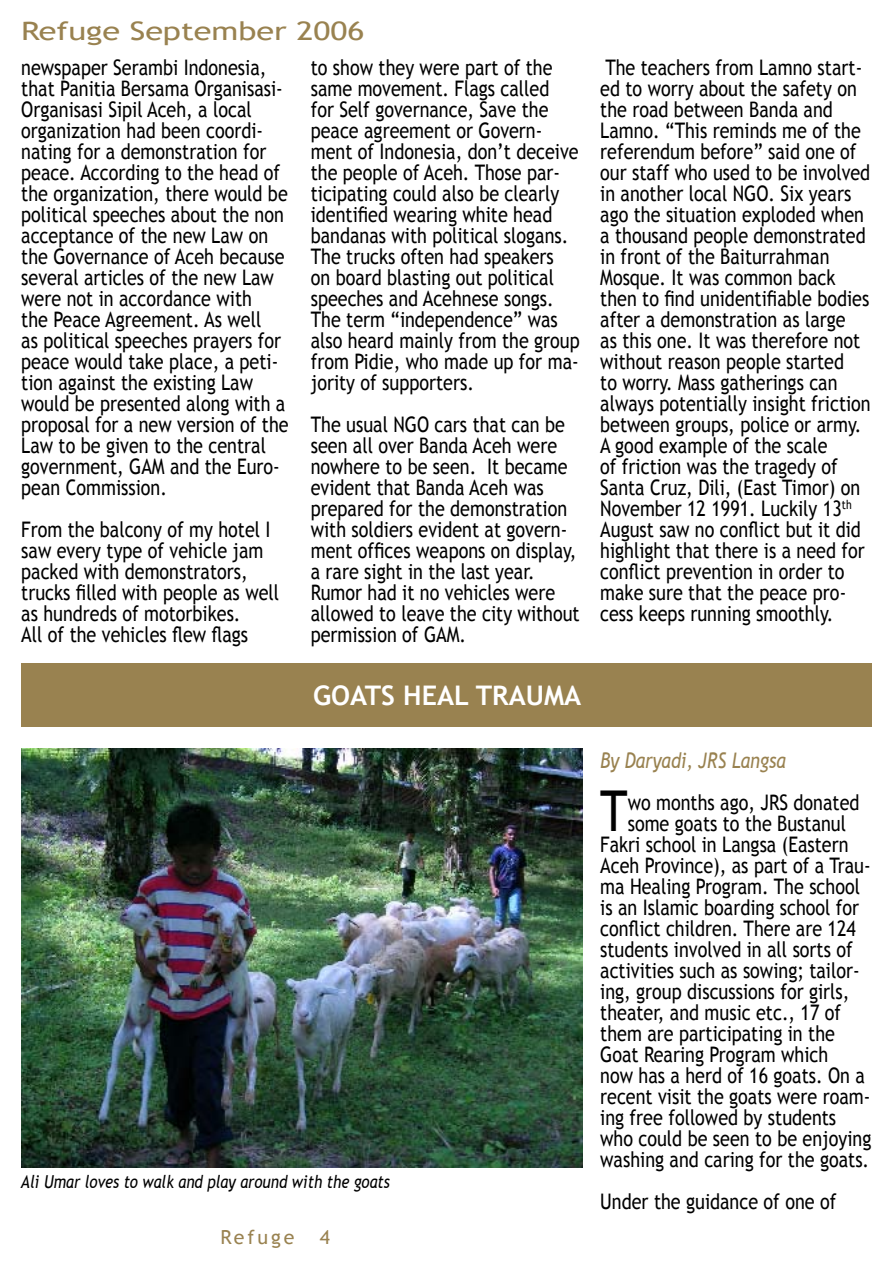
<style>
.page{position:relative;width:893px;height:1263px;background:#fff}
.page>*{position:absolute;margin:0;border:0;box-sizing:border-box;transform-origin:0 0}
.t1{font:56.4px "Trebuchet MS";color:#000;scale:.84 1}
.t2{font:700 27px "Trebuchet MS";color:#fff}
.t3{font:25.5px "Trebuchet MS";color:#998250;scale:1.27 1}
.t4{font:21.45px/21px "Trebuchet MS";color:#000;scale:.84 1}
.t5{font:italic 21.45px "Trebuchet MS";color:#998250;scale:.84 1}
.t6{font:19.5px "Trebuchet MS";letter-spacing:.15em;color:#998250}
.t7{font:italic 17.85px "Trebuchet MS";color:#000;scale:.84 1}
</style>
<div class="page">
<div style="left:21px;top:663px;width:851px;height:63px;background:#998250"></div>
<img style="left:21px;top:748px;width:561px;height:419px">
<p class="t3" style="left:21px;top:16px;width:272px">Refuge September 2006</p>
<p class="t4" style="left:21px;top:57px;width:320px">newspaper Serambi Indonesia, that Panitia Bersama Organisasi-<br>Organisasi Sipil Aceh, a local organization had been coordi&shy;nating for a demonstration for peace. According to the head of the organization, there would be political speeches about the non acceptance of the new Law on the Governance of Aceh because several articles of the new Law were not in accordance with<br>the Peace Agreement. As well<br>as political speeches prayers for peace would take place, a peti&shy;tion against the existing Law would be presented along with a proposal for a new version of the<br>Law to be given to the central government, GAM and the Euro&shy;pean Commission.</p>
<p class="t4" style="left:21px;top:519px;width:309px">From the balcony of my hotel I saw every type of vehicle jam packed with demonstrators, trucks filled with people as well as hundreds of motorbikes.<br>All of the vehicles flew flags</p>
<p class="t2" style="left:313px;top:679px;width:270px">GOATS HEAL TRAUMA</p>
<p class="t4" style="left:311px;top:57px;width:322px">to show they were part of the same movement. Flags called<br>for Self governance, Save the peace agreement or Govern&shy;ment of Indonesia, don’t deceive the people of Aceh. Those par&shy;ticipating could also be clearly identified wearing white head bandanas with political slogans.<br>The trucks often had speakers<br>on board blasting out political speeches and Acehnese songs.<br>The term “independence” was also heard mainly from the group from Pidie, who made up for ma&shy;jority of supporters.</p>
<p class="t4" style="left:311px;top:414px;width:322px">The usual NGO cars that can be seen all over Banda Aceh were nowhere to be seen. It became evident that Banda Aceh was prepared for the demonstration with soldiers evident at govern&shy;ment offices weapons on display, a rare sight in the last year.<br>Rumor had it no vehicles were allowed to leave the city without permission of GAM.</p>
<p class="t7" style="left:21px;top:1171px;width:441px">Ali Umar loves to walk and play around with the goats</p>
<p class="t6" style="left:220px;top:1226px;width:76px">Refuge</p>
<p class="t4" style="left:600px;top:57px;width:324px">The teachers from Lamno start&shy;ed to worry about the safety on the road between Banda and<br>Lamno. “This reminds me of the referendum before” said one of our staff who used to be involved in another local NGO. Six years ago the situation exploded when a thousand people demonstrated in front of the Baiturrahman<br>Mosque. It was common back then to find unidentifiable bodies after a demonstration as large<br>as this one. It was therefore not without reason people started<br>to worry. Mass gatherings can always potentially insight friction between groups, police or army.<br>A good example of the scale<br>of friction was the tragedy of<br>Santa Cruz, Dili, (East Timor) on<br>November 1 2 1 991 . Luckily 1 3<sup>th<br></sup>August saw no conflict but it did highlight that there is a need for conflict prevention in order to make sure that the peace pro&shy;cess keeps running smoothly.</p>
<p class="t5" style="left:600px;top:748px;width:223px">By Daryadi, JRS Langsa</p>
<h1 class="t1" style="left:600px;top:778px;width:34px">T</h1>
<p class="t4" style="left:628px;top:792px;width:277px">wo months ago, JRS donated</p>
<p class="t4" style="left:628px;top:813px;width:261px">some goats to the Bustanul</p>
<p class="t4" style="left:600px;top:834px;width:297px">Fakri school in Langsa (Eastern</p>
<p class="t4" style="left:600px;top:855px;width:323px">Aceh Province), as part of a Trau-</p>
<p class="t4" style="left:600px;top:876px;width:311px">ma Healing Program. The school</p>
<p class="t4" style="left:600px;top:897px;width:310px">is an Islamic boarding school for</p>
<p class="t4" style="left:600px;top:918px;width:306px">conflict children. There are 124</p>
<p class="t4" style="left:600px;top:939px;width:302px">students involved in all sorts of</p>
<p class="t4" style="left:600px;top:960px;width:310px">activities such as sowing; tailor-</p>
<p class="t4" style="left:600px;top:981px;width:298px">ing, group discussions for girls,</p>
<p class="t4" style="left:600px;top:1002px;width:288px">theater, and music etc., 1 7 of</p>
<p class="t4" style="left:600px;top:1023px;width:281px">them are participating in the</p>
<p class="t4" style="left:600px;top:1044px;width:273px">Goat Rearing Program which</p>
<p class="t4" style="left:600px;top:1065px;width:317px">now has a herd of 1 6 goats. On a</p>
<p class="t4" style="left:600px;top:1086px;width:323px">recent visit the goats were roam-</p>
<p class="t4" style="left:600px;top:1107px;width:282px">ing free followed by students</p>
<p class="t4" style="left:600px;top:1128px;width:324px">who could be seen to be enjoying</p>
<p class="t4" style="left:600px;top:1149px;width:322px">washing and caring for the goats.</p>
<p class="t4" style="left:600px;top:1191px;width:283px">Under the guidance of one of</p>
</div>
